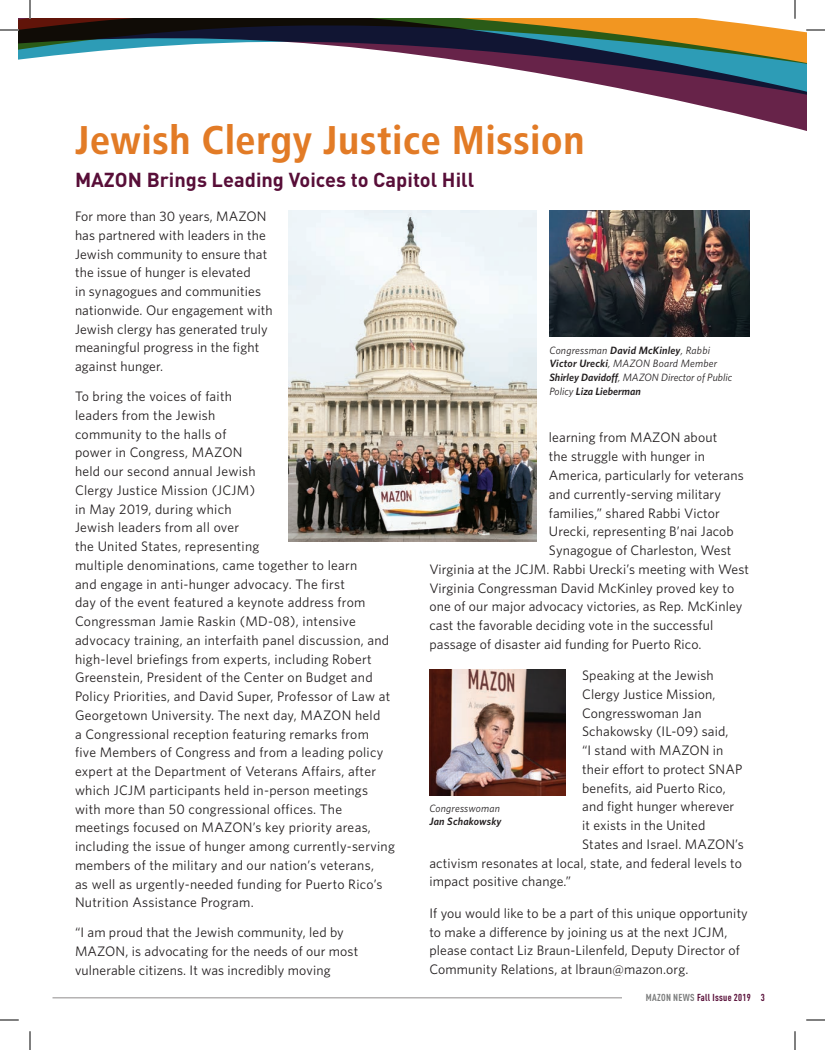
<style>
.page{position:relative;width:825px;height:1050px;background:#fff}
.page>*{position:absolute;margin:0;border:0;box-sizing:border-box;transform-origin:0 0}
.t1{font:40px "Transit Bk Neg OT Bld";color:#e27b26}
.t2{font:700 20px "DIN";color:#580e38}
.t3{font:13.75px/18.8px "Whitney";letter-spacing:.01em;color:#231f20}
.t4{font:italic 10.62px/13.8px "Whitney";letter-spacing:.02em;color:#231f20}
.t5{font:italic 600 10.62px "Whitney";letter-spacing:.02em;color:#231f20}
.t6{font:700 10px "DIN Cond";letter-spacing:.025em;color:#580e38}
.s1{font-weight:600}
.s2{color:#7c7d7d}
</style>
<div class="page">
<svg style="left:712px;top:108px;width:94px;height:23px"></svg>
<svg style="left:19px;top:19px;width:787px;height:89px"></svg>
<img style="left:289px;top:210px;width:247px;height:332px">
<img style="left:549px;top:210px;width:201px;height:127px">
<img style="left:429px;top:669px;width:136px;height:127px">
<hr style="left:52px;top:998px;width:570px;height:1px;background:#908c8c">
<svg style="left:0;top:29px;width:19px;height:2px"></svg>
<svg style="left:806px;top:29px;width:19px;height:2px"></svg>
<svg style="left:0;top:1019px;width:19px;height:2px"></svg>
<svg style="left:806px;top:1019px;width:19px;height:2px"></svg>
<svg style="left:29px;top:0;width:2px;height:19px"></svg>
<svg style="left:29px;top:1031px;width:2px;height:19px"></svg>
<svg style="left:794px;top:0;width:2px;height:19px"></svg>
<svg style="left:794px;top:1031px;width:2px;height:19px"></svg>
<h1 class="t1" style="left:75px;top:117px;width:512px">Jewish Clergy Justice Mission</h1>
<h2 class="t2" style="left:75px;top:167px;width:401px">MAZON Brings Leading Voices to Capitol Hill</h2>
<p class="t3" style="left:75px;top:207px;width:199px">For more than 30 years, MAZON has partnered with leaders in the<br>Jewish community to ensure that the issue of hunger is elevated<br>in synagogues and communities nationwide. Our engagement with<br>Jewish clergy has generated truly meaningful progress in the fight against hunger.</p>
<p class="t3" style="left:75px;top:387px;width:321px">To bring the voices of faith<br>leaders from the Jewish<br>community to the halls of<br>power in Congress, MAZON<br>held our second annual Jewish<br>Clergy Justice Mission (JCJM)<br>in May 2019, during which<br>Jewish leaders from all over<br>the United States, representing<br>multiple denominations, came together to learn<br>and engage in anti-hunger advocacy. The first<br>day of the event featured a keynote address from Congressman Jamie Raskin (MD-08), intensive advocacy training, an interfaith panel discussion, and high-level briefings from experts, including Robert Greenstein, President of the Center on Budget and Policy Priorities, and David Super, Professor of Law at Georgetown University. The next day, MAZON held<br>a Congressional reception featuring remarks from<br>five Members of Congress and from a leading policy expert at the Department of Veterans Affairs, after which JCJM participants held in-person meetings with more than 50 congressional offices. The meetings focused on MAZON’s key priority areas, including the issue of hunger among currently-serving members of the military and our nation’s veterans,<br>as well as urgently-needed funding for Puerto Rico’s Nutrition Assistance Program.</p>
<p class="t3" style="left:75px;top:923px;width:285px">“I am proud that the Jewish community, led by<br>MAZON, is advocating for the needs of our most vulnerable citizens. It was incredibly moving</p>
<p class="t4" style="left:549px;top:343px;width:184px">Congressman <span class="s1">David McKinley</span>, Rabbi <span class="s1">Victor Urecki</span>, MAZON Board Member <span class="s1">Shirley Davidoff</span>, MAZON Director of Public Policy <span class="s1">Liza Lieberman</span></p>
<p class="t3" style="left:549px;top:428px;width:170px">learning from MAZON about</p>
<p class="t3" style="left:549px;top:447px;width:157px">the struggle with hunger in</p>
<p class="t3" style="left:549px;top:466px;width:196px">America, particularly for veterans</p>
<p class="t3" style="left:549px;top:484px;width:174px">and currently-serving military</p>
<p class="t3" style="left:549px;top:503px;width:172px">families,” shared Rabbi Victor</p>
<p class="t3" style="left:549px;top:522px;width:186px">Urecki, representing B’nai Jacob</p>
<p class="t3" style="left:549px;top:541px;width:184px">Synagogue of Charleston, West</p>
<p class="t3" style="left:429px;top:559px;width:321px">Virginia at the JCJM. Rabbi Urecki’s meeting with West</p>
<p class="t3" style="left:429px;top:578px;width:306px">Virginia Congressman David McKinley proved key to</p>
<p class="t3" style="left:429px;top:597px;width:314px">one of our major advocacy victories, as Rep. McKinley</p>
<p class="t3" style="left:429px;top:616px;width:285px">cast the favorable deciding vote in the successful</p>
<p class="t3" style="left:429px;top:634px;width:274px">passage of disaster aid funding for Puerto Rico.</p>
<p class="t3" style="left:582px;top:666px;width:133px">Speaking at the Jewish</p>
<p class="t3" style="left:582px;top:684px;width:135px">Clergy Justice Mission,</p>
<p class="t3" style="left:582px;top:703px;width:121px">Congresswoman Jan</p>
<p class="t3" style="left:582px;top:722px;width:148px">Schakowsky (IL-09) said,</p>
<p class="t3" style="left:582px;top:741px;width:143px">“I stand with MAZON in</p>
<p class="t3" style="left:582px;top:759px;width:162px">their effort to protect SNAP</p>
<p class="t3" style="left:582px;top:778px;width:145px">benefits, aid Puerto Rico,</p>
<p class="t3" style="left:582px;top:797px;width:154px">and fight hunger wherever</p>
<p class="t3" style="left:582px;top:816px;width:125px">it exists in the United</p>
<p class="t3" style="left:582px;top:834px;width:163px">States and Israel. MAZON’s</p>
<p class="t3" style="left:429px;top:853px;width:314px">activism resonates at local, state, and federal levels to</p>
<p class="t3" style="left:429px;top:872px;width:143px">impact positive change.”</p>
<p class="t3" style="left:429px;top:903px;width:320px">If you would like to be a part of this unique opportunity to make a difference by joining us at the next JCJM, please contact Liz Braun-Lilenfeld, Deputy Director of Community Relations, at lbraun@mazon.org.</p>
<p class="t4" style="left:429px;top:801px;width:72px">Congresswoman</p>
<p class="t5" style="left:429px;top:815px;width:74px">Jan Schakowsky</p>
<p class="t6" style="left:646px;top:992px;width:120px"><span class="s2">MAZON NEWS</span> Fall Issue 2019 3</p>
</div>
